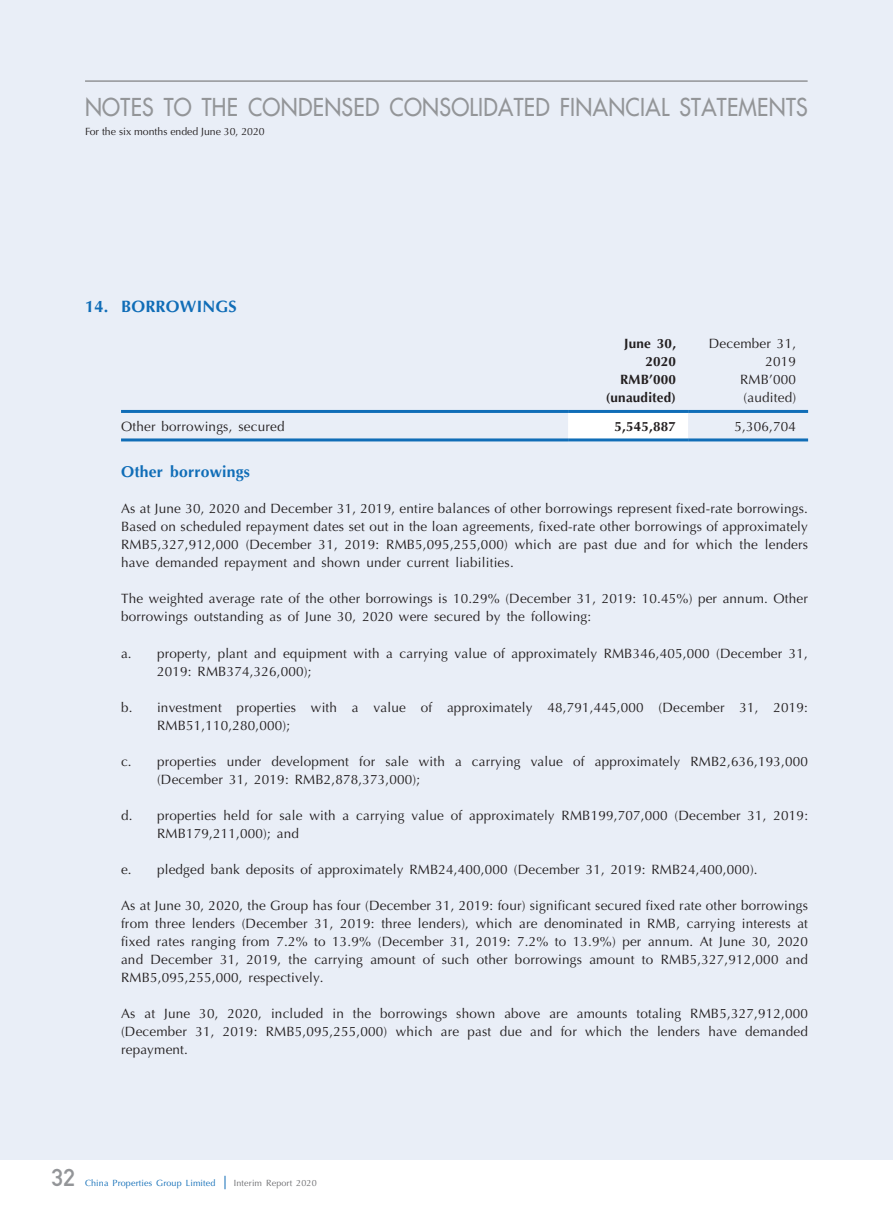
<style>
.page{position:relative;width:893px;height:1212px;background:#fff}
.page>*{position:absolute;margin:0;border:0;box-sizing:border-box;transform-origin:0 0}
.t1{font:500 24px "Futura Std";letter-spacing:.015em;color:#939598;scale:.9 1}
.t2{font:24px "DIN Mittelschrift Std";color:#939598}
._03_H1{font:700 16.5px "Optima LT Std";letter-spacing:.015em;color:#106db7}
._04___H2{font:700 15.75px "Optima LT Std";letter-spacing:.015em;color:#106db7}
._12___P2{font:13.5px/18px "Optima LT Std";letter-spacing:.015em;color:#231f20;text-align:justify}
._08____IN2{font:13.5px/18px "Optima LT Std";letter-spacing:.015em;color:#231f20}
._01_Body_Text{font:13.5px/18px "Optima LT Std";letter-spacing:.015em;color:#231f20;text-align:right}
._01_Body_Text-2{font:700 13.5px/18px "Optima LT Std";letter-spacing:.015em;color:#231f20;text-align:right}
._15_Table_Stub{font:13.5px "Optima LT Std";letter-spacing:.015em;color:#231f20}
.t3{font:10.5px "Optima LT Std";color:#231f20}
.t4{font:9px "Optima LT Std";letter-spacing:.015em;color:#106db7}
.t5{font:9px "Optima LT Std";letter-spacing:.015em;color:#6c6d70}
</style>
<div class="page">
<div style="left:0;top:0;width:893px;height:1159px;background:#e9eef7"></div>
<svg style="left:225px;top:1176px;width:1px;height:13px"></svg>
<hr style="left:85px;top:80px;width:723px;height:2px;background:#939598">
<div style="left:568px;top:413px;width:120px;height:25px;background:#fff"></div>
<hr style="left:121px;top:410px;width:447px;height:3px;background:#106db7">
<hr style="left:568px;top:410px;width:120px;height:3px;background:#106db7">
<hr style="left:688px;top:410px;width:120px;height:3px;background:#106db7">
<hr style="left:121px;top:438px;width:447px;height:3px;background:#106db7">
<hr style="left:568px;top:438px;width:120px;height:3px;background:#106db7">
<hr style="left:688px;top:438px;width:120px;height:3px;background:#106db7">
<h1 class="t1" style="left:85px;top:92px;width:805px">NOTES TO THE CONDENSED CONSOLIDATED FINANCIAL STATEMENTS</h1>
<p class="t3" style="left:85px;top:125px;width:181px">For the six months ended June 30, 2020</p>
<p class="_03_H1" style="left:85px;top:297px;width:153px">14. BORROWINGS</p>
<p class="_01_Body_Text-2" style="left:624px;top:335px;width:53px">June 30,<br>2020</p>
<p class="_01_Body_Text" style="left:709px;top:335px;width:89px">December 31,<br>2019</p>
<p class="_01_Body_Text-2" style="left:620px;top:371px;width:57px">RMB’000</p>
<p class="_01_Body_Text" style="left:740px;top:371px;width:57px">RMB’000</p>
<p class="_01_Body_Text-2" style="left:606px;top:389px;width:72px">(unaudited)</p>
<p class="_01_Body_Text" style="left:744px;top:389px;width:54px">(audited)</p>
<p class="_15_Table_Stub" style="left:121px;top:418px;width:165px">Other borrowings, secured</p>
<p class="_01_Body_Text-2" style="left:614px;top:417px;width:63px">5,545,887</p>
<p class="_01_Body_Text" style="left:734px;top:418px;width:63px">5,306,704</p>
<p class="_04___H2" style="left:121px;top:463px;width:130px">Other borrowings</p>
<p class="_12___P2" style="left:121px;top:500px;width:689px">As at June 30, 2020 and December 31, 2019, entire balances of other borrowings represent fixed-rate borrowings.<br>Based on scheduled repayment dates set out in the loan agreements, fixed-rate other borrowings of approximately RMB5,327,912,000 (December 31, 2019: RMB5,095,255,000) which are past due and for which the lenders have demanded repayment and shown under current liabilities.</p>
<p class="_12___P2" style="left:121px;top:590px;width:688px">The weighted average rate of the other borrowings is 10.29% (December 31, 2019: 10.45%) per annum. Other borrowings outstanding as of June 30, 2020 were secured by the following:</p>
<p class="_08____IN2" style="left:157px;top:644px;width:652px;text-indent:-36px">a. property, plant and equipment with a carrying value of approximately RMB346,405,000 (December 31,<br>2019: RMB374,326,000);</p>
<p class="_08____IN2" style="left:157px;top:698px;width:652px;text-indent:-36px">b. investment properties with a value of approximately 48,791,445,000 (December 31, 2019:<br>RMB51,110,280,000);</p>
<p class="_08____IN2" style="left:157px;top:752px;width:652px;text-indent:-36px">c. properties under development for sale with a carrying value of approximately RMB2,636,193,000 (December 31, 2019: RMB2,878,373,000);</p>
<p class="_08____IN2" style="left:157px;top:806px;width:652px;text-indent:-36px">d. properties held for sale with a carrying value of approximately RMB199,707,000 (December 31, 2019:<br>RMB179,211,000); and</p>
<p class="_08____IN2" style="left:121px;top:860px;width:638px">e. pledged bank deposits of approximately RMB24,400,000 (December 31, 2019: RMB24,400,000).</p>
<p class="_12___P2" style="left:121px;top:896px;width:688px">As at June 30, 2020, the Group has four (December 31, 2019: four) significant secured fixed rate other borrowings from three lenders (December 31, 2019: three lenders), which are denominated in RMB, carrying interests at fixed rates ranging from 7.2% to 13.9% (December 31, 2019: 7.2% to 13.9%) per annum. At June 30, 2020 and December 31, 2019, the carrying amount of such other borrowings amount to RMB5,327,912,000 and RMB5,095,255,000, respectively.</p>
<p class="_12___P2" style="left:121px;top:1004px;width:688px">As at June 30, 2020, included in the borrowings shown above are amounts totaling RMB5,327,912,000 (December 31, 2019: RMB5,095,255,000) which are past due and for which the lenders have demanded repayment.</p>
<h1 class="t2" style="left:52px;top:1163px;width:25px">32</h1>
<p class="t4" style="left:85px;top:1177px;width:132px">China Properties Group Limited</p>
<p class="t5" style="left:234px;top:1177px;width:84px">Interim Report 2020</p>
</div>
